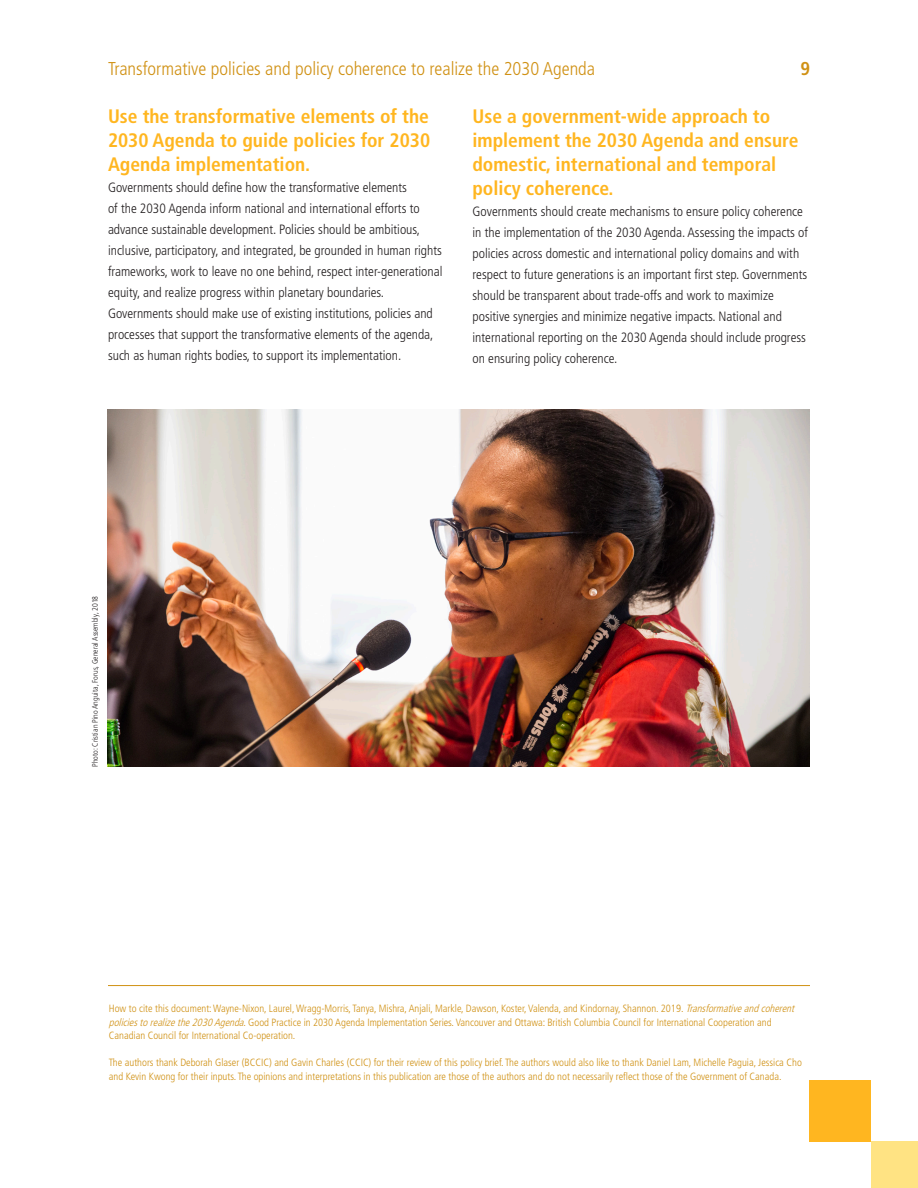
<style>
.page{position:relative;width:918px;height:1188px;background:#fff}
.page>*{position:absolute;margin:0;border:0;box-sizing:border-box;transform-origin:0 0}
.Heading_2{font:700 condensed 19.5px/24px "Frutiger";color:#ffb620;text-align:justify}
.t1{font:300 condensed 18.6px "Frutiger";color:#d09114}
.t2{font:700 condensed 18.6px "Frutiger";color:#d09114}
.t3{font:300 condensed 13.5px/21px "Frutiger";color:#231f20}
.t4{font:300 condensed 10.5px/13.5px "Frutiger";color:#d09114}
.t5{font:300 condensed 7.8px "Frutiger";color:#231f20}
.s1{font-style:italic}
</style>
<div class="page">
<div style="left:810px;top:1080px;width:61px;height:62px;background:#ffb620"></div>
<div style="left:871px;top:1142px;width:47px;height:46px;background:#ffe383"></div>
<hr style="left:108px;top:985px;width:702px;height:1px;background:#d09114">
<img style="left:107px;top:409px;width:702px;height:358px">
<h2 class="t1" style="left:108px;top:58px;width:489px">Transformative policies and policy coherence to realize the 2030 Agenda</h2>
<h2 class="t2" style="left:800px;top:57px;width:11px">9</h2>
<p class="Heading_2" style="left:108px;top:104px;width:324px">Use the transformative elements of the 2030 Agenda to guide policies for 2030<br>Agenda implementation.</p>
<p class="t3" style="left:108px;top:177px;width:336px">Governments should define how the transformative elements<br>of the 2030 Agenda inform national and international efforts to advance sustainable development. Policies should be ambitious, inclusive, participatory, and integrated, be grounded in human rights frameworks, work to leave no one behind, respect inter-generational equity, and realize progress within planetary boundaries.<br>Governments should make use of existing institutions, policies and processes that support the transformative elements of the agenda, such as human rights bodies, to support its implementation.</p>
<p class="Heading_2" style="left:472px;top:104px;width:328px;text-align:left">Use a government-wide approach to implement the 2030 Agenda and ensure domestic, international and temporal policy coherence.</p>
<p class="t3" style="left:472px;top:201px;width:337px">Governments should create mechanisms to ensure policy coherence in the implementation of the 2030 Agenda. Assessing the impacts of policies across domestic and international policy domains and with respect to future generations is an important first step. Governments should be transparent about trade-offs and work to maximize positive synergies and minimize negative impacts. National and international reporting on the 2030 Agenda should include progress on ensuring policy coherence.</p>
<p class="t5" style="left:91px;top:767px;width:173px;rotate:-90deg">Photo: Cristian Pino Anguita, Forus, General Assembly, 2018</p>
<p class="t4" style="left:109px;top:1002px;width:690px">How to cite this document: Wayne-Nixon, Laurel, Wragg-Morris, Tanya, Mishra, Anjali, Markle, Dawson, Koster, Valenda, and Kindornay, Shannon. 2019. <span class="s1">Transformativeandcoherent policiestorealizethe2030Agenda</span>. Good Practice in 2030 Agenda Implementation Series. Vancouver and Ottawa: British Columbia Council for International Cooperation and<br>Canadian Council for International Co-operation.</p>
<p class="t4" style="left:109px;top:1056px;width:694px">The authors thank Deborah Glaser (BCCIC) and Gavin Charles (CCIC) for their review of this policy brief. The authors would also like to thank Daniel Lam, Michelle Paguia, Jessica Cho and Kevin Kwong for their inputs. The opinions and interpretations in this publication are those of the authors and do not necessarily reflect those of the Government of Canada.</p>
</div>
